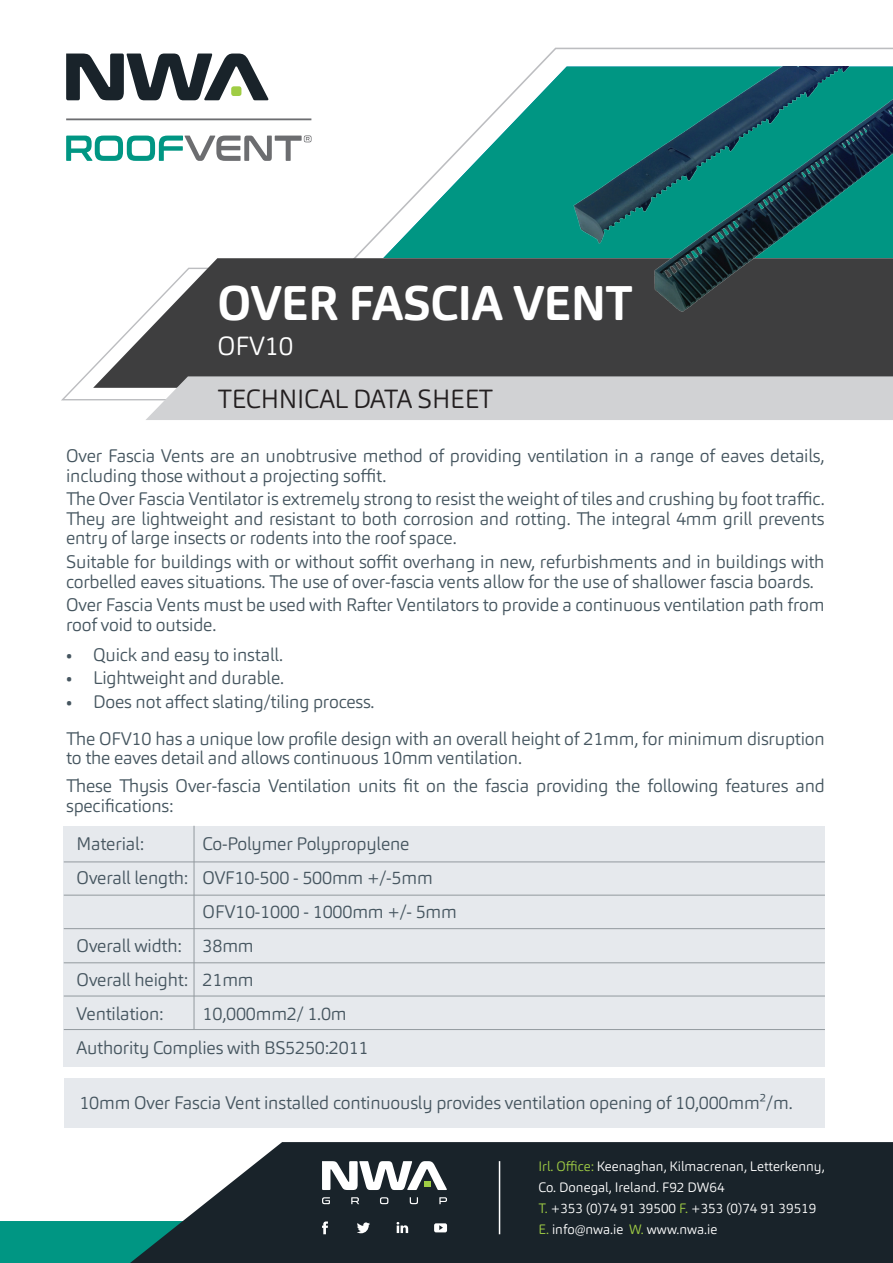
<style>
.page{position:relative;width:893px;height:1263px;background:#fff}
.page>*{position:absolute;margin:0;border:0;box-sizing:border-box;transform-origin:0 0}
.t1{font:700 48px "Carnas";letter-spacing:-.015em;color:#fff}
.t2{font:300 25.95px "Carnas";letter-spacing:-.01em;color:#231f20}
.t3{font:300 25.95px "Carnas";letter-spacing:-.005em;color:#fff}
.t4{font:300 18px/19.5px "Carnas";letter-spacing:-.01em;color:#45555f}
.t5{font:300 13.5px/21px "Carnas";color:#fff}
.s1{color:#a0cd44}
</style>
<div class="page">
<div style="left:64px;top:826px;width:761px;height:240px;background:#e6e9ed"></div>
<div style="left:64px;top:1078px;width:761px;height:50px;background:#e6e9ed"></div>
<hr style="left:194px;top:826px;width:1px;height:203px;background:#92999e">
<hr style="left:64px;top:861px;width:761px;height:1px;background:#92999e">
<hr style="left:64px;top:962px;width:761px;height:1px;background:#92999e">
<hr style="left:64px;top:895px;width:761px;height:1px;background:#92999e">
<hr style="left:64px;top:995px;width:761px;height:1px;background:#92999e">
<hr style="left:64px;top:928px;width:761px;height:1px;background:#92999e">
<hr style="left:64px;top:1029px;width:761px;height:1px;background:#92999e">
<svg style="left:183px;top:1142px;width:710px;height:121px;background:#283138"></svg>
<svg style="left:0;top:1221px;width:668px;height:42px;background:#154041"></svg>
<svg style="left:322px;top:1161px;width:125px;height:29px"></svg>
<svg style="left:322px;top:1197px;width:125px;height:7px"></svg>
<hr style="left:499px;top:1161px;width:1px;height:73px;background:#fff">
<svg style="left:354px;top:47px;width:539px;height:211px"></svg>
<svg style="left:383px;top:67px;width:181px;height:191px"></svg>
<svg style="left:93px;top:258px;width:471px;height:130px;background:#59595a"></svg>
<svg style="left:145px;top:376px;width:419px;height:44px;background:#cdced0"></svg>
<img style="left:564px;top:66px;width:329px;height:354px">
<hr style="left:66px;top:118px;width:245px;height:2px;background:#6c6d70">
<svg style="left:66px;top:54px;width:203px;height:46px"></svg>
<div style="left:231px;top:86px;width:10px;height:10px;background:#a0cd44;border-radius:3px"></div>
<svg style="left:66px;top:135px;width:246px;height:26px"></svg>
<h1 class="t1" style="left:218px;top:272px;width:418px">OVER FASCIA VENT</h1>
<h2 class="t3" style="left:218px;top:330px;width:77px">OFV10</h2>
<h2 class="t2" style="left:218px;top:382px;width:277px">TECHNICAL DATA SHEET</h2>
<p class="t4" style="left:66px;top:446px;width:760px">Over Fascia Vents are an unobtrusive method of providing ventilation in a range of eaves details, including those without a projecting soffit.</p>
<p class="t4" style="left:66px;top:489px;width:760px;text-align:justify">The Over Fascia Ventilator is extremely strong to resist the weight of tiles and crushing by foot traffic.<br>They are lightweight and resistant to both corrosion and rotting. The integral 4mm grill prevents entry of large insects or rodents into the roof space.</p>
<p class="t4" style="left:66px;top:552px;width:760px">Suitable for buildings with or without soffit overhang in new, refurbishments and in buildings with corbelled eaves situations. The use of over-fascia vents allow for the use of shallower fascia boards.</p>
<p class="t4" style="left:66px;top:595px;width:760px">Over Fascia Vents must be used with Rafter Ventilators to provide a continuous ventilation path from roof void to outside.</p>
<p class="t4" style="left:66px;top:644px;width:218px">• Quick and easy to install.</p>
<p class="t4" style="left:66px;top:668px;width:220px">• Lightweight and durable.</p>
<p class="t4" style="left:66px;top:684px;width:760px;line-height:36.5px">• Does not affect slating/tiling process.<br>The OFV10 has a unique low profile design with an overall height of 21mm, for minimum disruption</p>
<p class="t4" style="left:66px;top:744px;width:760px;line-height:28px">to the eaves detail and allows continuous 10mm ventilation.<br>These Thysis Over-fascia Ventilation units fit on the fascia providing the following features and</p>
<p class="t4" style="left:77px;top:786px;width:98px;line-height:38.2px;text-indent:-10px">specifications:<br>Material:</p>
<p class="t4" style="left:203px;top:834px;width:208px">Co-Polymer Polypropylene</p>
<p class="t4" style="left:77px;top:868px;width:358px">Overall length: OVF10-500 - 500mm +/-5mm</p>
<p class="t4" style="left:203px;top:902px;width:256px">OFV10-1000 - 1000mm +/- 5mm</p>
<p class="t4" style="left:77px;top:936px;width:179px">Overall width: 38mm</p>
<p class="t4" style="left:77px;top:970px;width:179px">Overall height: 21mm</p>
<p class="t4" style="left:77px;top:1004px;width:88px">Ventilation:</p>
<p class="t4" style="left:77px;top:997px;width:294px;line-height:34px;text-indent:126px">10,000mm2/ 1.0m<br>Authority Complies with BS5250:2011</p>
<p class="t4" style="left:79px;top:1092px;width:715px">10mm Over Fascia Vent installed continuously provides ventilation opening of 10,000mm²/m.</p>
<p class="t5" style="left:538px;top:1156px;width:288px"><span class="s1">Irl. Office:</span> Keenaghan, Kilmacrenan, Letterkenny, Co. Donegal, Ireland. F92 DW64<br><span class="s1">T.</span> +353 (0)74 91 39500 <span class="s1">F.</span> +353 (0)74 91 39519<br><span class="s1">E.</span> info@nwa.ie <span class="s1">W.</span> www.nwa.ie</p>
</div>
